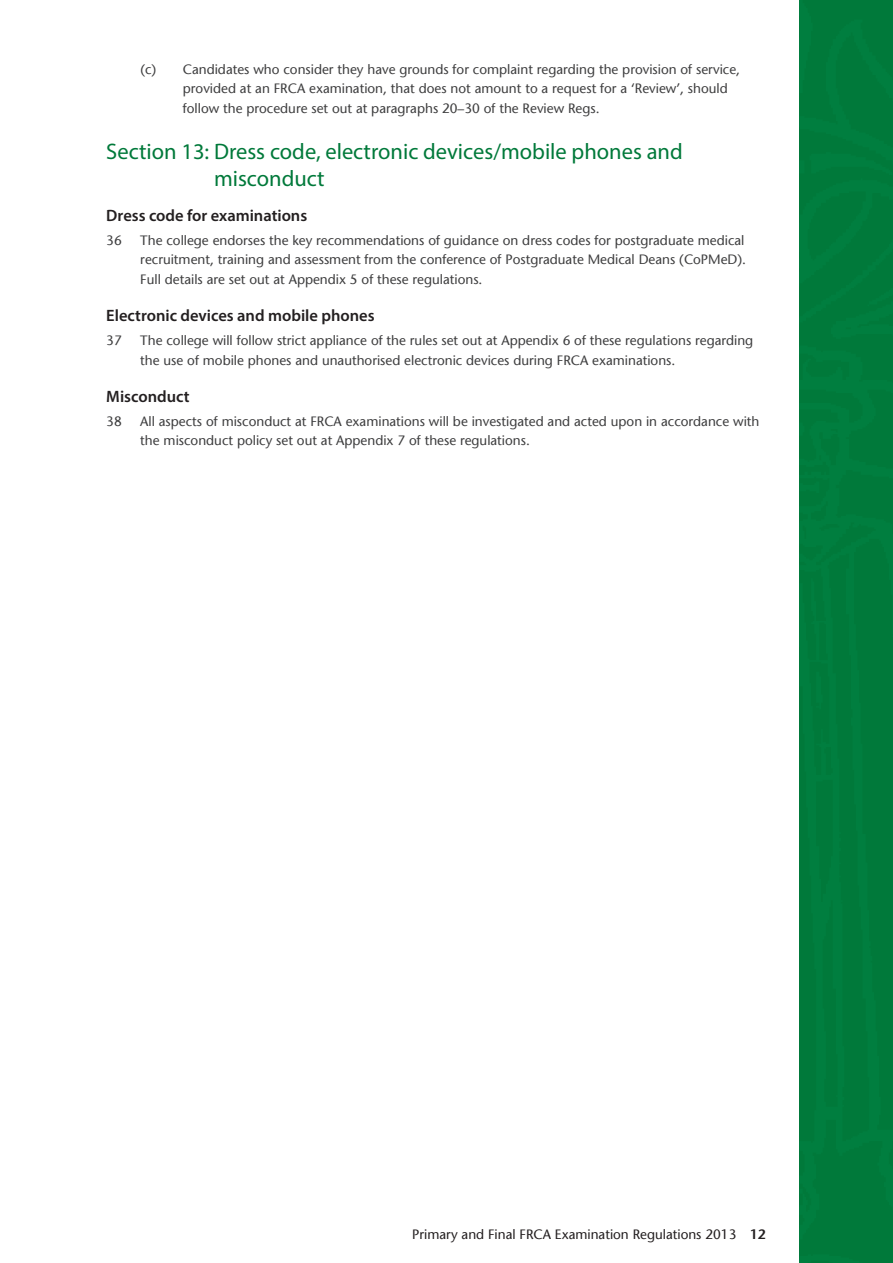
<style>
.page{position:relative;width:893px;height:1263px;background:#fff}
.page>*{position:absolute;margin:0;border:0;box-sizing:border-box;transform-origin:0 0}
.t1{font:22.5px/27px "Myriad Pro";color:#00793a}
.t2{font:600 16.5px "Myriad Pro";color:#231f20}
.t3{font:13.5px/19.5px "Stone Sans LT";color:#3e3e3f}
.t4{font:13.5px "Stone Sans LT";color:#231f20}
.s1{font-weight:600}
</style>
<div class="page">
<div style="left:799px;top:0;width:94px;height:1263px;background:#00793a"></div>
<p class="t3" style="left:183px;top:59px;width:559px;text-indent:-43px">(c) Candidates who consider they have grounds for complaint regarding the provision of service, provided at an FRCA examination, that does not amount to a request for a ‘Review’, should follow the procedure set out at paragraphs 20–30 of the Review Regs.</p>
<h1 class="t1" style="left:214px;top:137px;width:470px;text-indent:-108px">Section 13: Dress code, electronic devices/mobile phones and misconduct</h1>
<p class="t2" style="left:106px;top:205px;width:202px">Dress code for examinations</p>
<p class="t3" style="left:106px;top:230px;width:17px">36</p>
<p class="t3" style="left:140px;top:230px;width:607px">The college endorses the key recommendations of guidance on dress codes for postgraduate medical recruitment, training and assessment from the conference of Postgraduate Medical Deans (CoPMeD).<br>Full details are set out at Appendix 5 of these regulations.</p>
<p class="t2" style="left:106px;top:305px;width:270px">Electronic devices and mobile phones</p>
<p class="t3" style="left:106px;top:331px;width:17px">37</p>
<p class="t3" style="left:140px;top:331px;width:614px">The college will follow strict appliance of the rules set out at Appendix 6 of these regulations regarding the use of mobile phones and unauthorised electronic devices during FRCA examinations.</p>
<p class="t2" style="left:106px;top:386px;width:85px">Misconduct</p>
<p class="t3" style="left:106px;top:411px;width:17px">38</p>
<p class="t3" style="left:140px;top:411px;width:621px">All aspects of misconduct at FRCA examinations will be investigated and acted upon in accordance with the misconduct policy set out at Appendix 7 of these regulations.</p>
<p class="t4" style="left:412px;top:1226px;width:355px">Primary and Final FRCA Examination Regulations 2013 <span class="s1">12</span></p>
</div>
